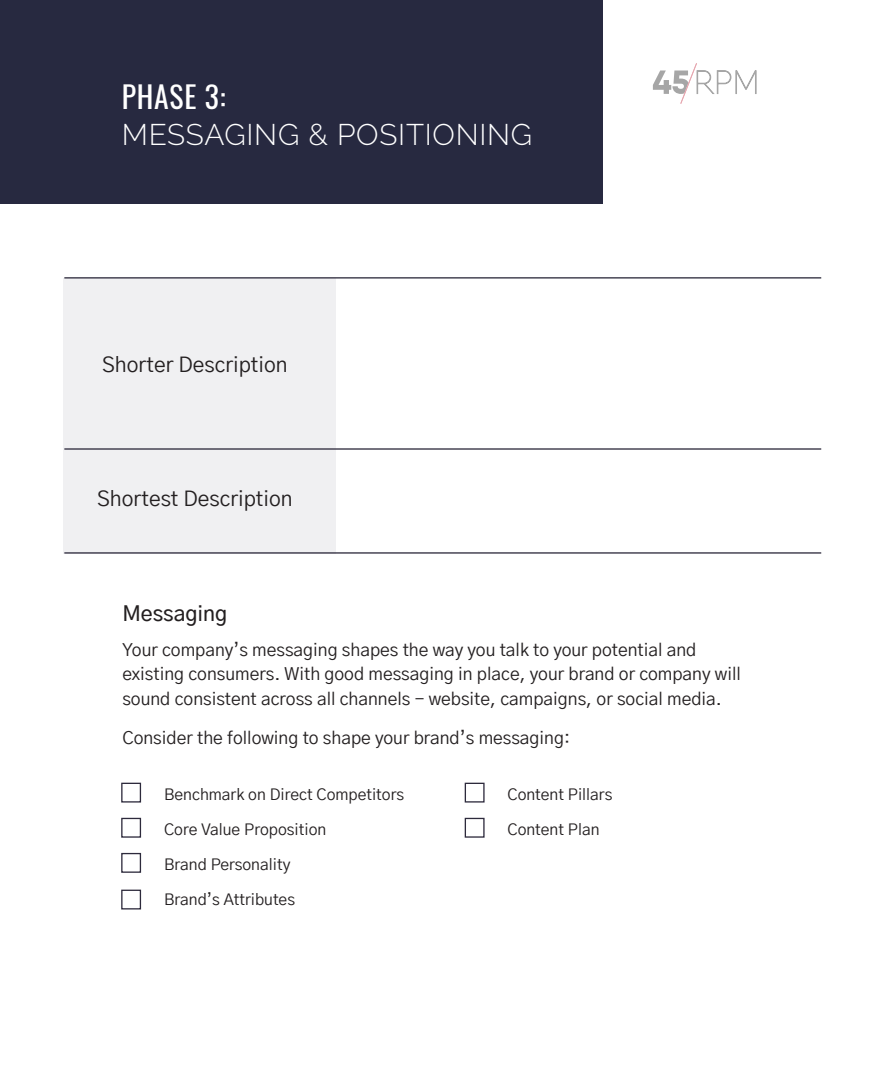
<style>
.page{position:relative;width:882px;height:1071px;background:#fff}
.page>*{position:absolute;margin:0;border:0;box-sizing:border-box;transform-origin:0 0}
.t1{font:300 29.75px "Raleway";letter-spacing:.025em;color:#fff}
.t2{font:29.75px "Oswald";letter-spacing:.025em;color:#fff}
.t3{font:21px "Gothic A1";color:#231f20}
.t4{font:500 21px "Gothic A1";color:#231f20}
.t5{font:17.5px/24.5px "Gothic A1";color:#231f20}
.t6{font:15.75px "Gothic A1";color:#231f20}
</style>
<div class="page">
<svg style="left:653px;top:63px;width:104px;height:41px"></svg>
<div style="left:0;top:0;width:603px;height:204px;background:#272940"></div>
<div style="left:63px;top:279px;width:272px;height:171px;background:#f0f0f2"></div>
<div style="left:63px;top:450px;width:272px;height:104px;background:#f0f0f2"></div>
<hr style="left:64px;top:277px;width:757px;height:2px;background:#2d2a3c">
<hr style="left:64px;top:448px;width:757px;height:2px;background:#2d2a3c">
<hr style="left:64px;top:552px;width:757px;height:2px;background:#2d2a3c">
<div style="left:121px;top:818px;width:20px;height:20px;border:1px solid #2d2a3c"></div>
<div style="left:465px;top:818px;width:20px;height:20px;border:1px solid #2d2a3c"></div>
<div style="left:121px;top:783px;width:20px;height:20px;border:1px solid #2d2a3c"></div>
<div style="left:465px;top:783px;width:20px;height:20px;border:1px solid #2d2a3c"></div>
<div style="left:121px;top:853px;width:20px;height:20px;border:1px solid #2d2a3c"></div>
<div style="left:121px;top:890px;width:20px;height:20px;border:1px solid #2d2a3c"></div>
<p class="t2" style="left:122px;top:70px;width:105px">PHASE 3:</p>
<p class="t1" style="left:122px;top:117px;width:412px">MESSAGING &amp; POSITIONING</p>
<p class="t3" style="left:102px;top:349px;width:187px">Shorter Description</p>
<p class="t3" style="left:97px;top:483px;width:197px">Shortest Description</p>
<p class="t4" style="left:122px;top:597px;width:106px">Messaging</p>
<p class="t5" style="left:122px;top:637px;width:620px">Your company’s messaging shapes the way you talk to your potential and existing consumers. With good messaging in place, your brand or company will sound consistent across all channels - website, campaigns, or social media.</p>
<p class="t5" style="left:122px;top:725px;width:449px">Consider the following to shape your brand’s messaging:</p>
<p class="t6" style="left:164px;top:782px;width:242px">Benchmark on Direct Competitors</p>
<p class="t6" style="left:164px;top:817px;width:164px">Core Value Proposition</p>
<p class="t6" style="left:164px;top:852px;width:128px">Brand Personality</p>
<p class="t6" style="left:164px;top:887px;width:132px">Brand’s Attributes</p>
<p class="t6" style="left:508px;top:782px;width:106px">Content Pillars</p>
<p class="t6" style="left:508px;top:817px;width:93px">Content Plan</p>
</div>
